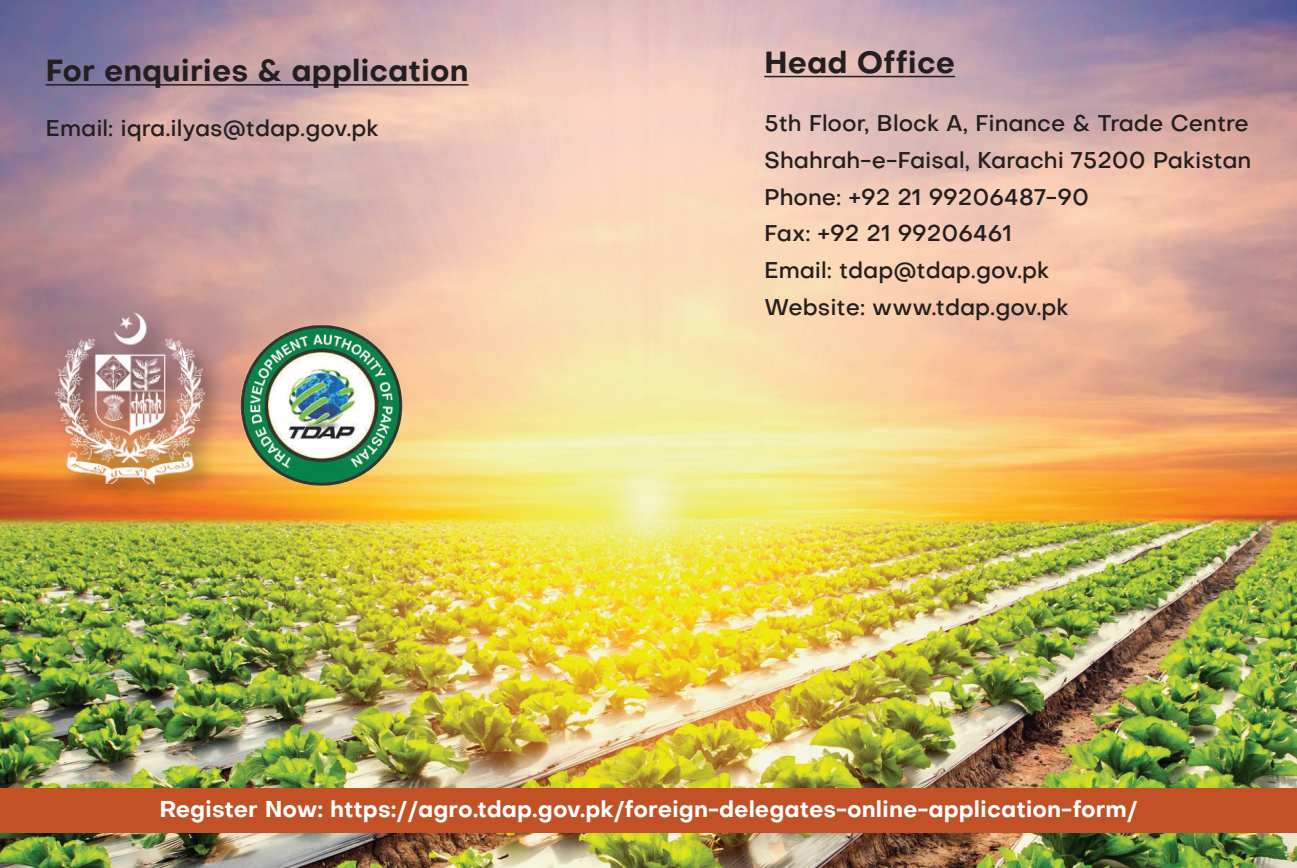
<style>
.page{position:relative;width:1297px;height:868px;background:#fff}
.page>*{position:absolute;margin:0;border:0;box-sizing:border-box;transform-origin:0 0}
.t1{font:700 30px "Objective";color:#231f20}
.t2{font:500 22.5px/36.6px "Objective";color:#231f20}
.t3{font:700 22.5px "Objective";color:#fff}
</style>
<div class="page">
<img style="left:0;top:0;width:1296px;height:867px">
<hr style="left:46px;top:84px;width:422px;height:2px;background:#231f20">
<hr style="left:764px;top:76px;width:191px;height:1px;background:#231f20">
<img style="left:238px;top:324px;width:165px;height:162px">
<img style="left:44px;top:300px;width:194px;height:217px">
<img style="left:56px;top:313px;width:149px;height:170px">
<div style="left:0;top:788px;width:1296px;height:44px;background:#c35126"></div>
<h1 class="t1" style="left:46px;top:58px;width:424px">For enquiries &amp; application</h1>
<p class="t2" style="left:46px;top:112px;width:335px">Email: iqra.ilyas@tdap.gov.pk</p>
<h1 class="t1" style="left:764px;top:50px;width:192px">Head Office</h1>
<p class="t2" style="left:764px;top:107px;width:488px">5th Floor, Block A, Finance &amp; Trade Centre<br>Shahrah-e-Faisal, Karachi 75200 Pakistan<br>Phone: +92 21 99206487-90<br>Fax: +92 21 99206461<br>Email: tdap@tdap.gov.pk<br>Website: www.tdap.gov.pk</p>
<p class="t3" style="left:159px;top:799px;width:979px">Register Now: https://agro.tdap.gov.pk/foreign-delegates-online-application-form/</p>
</div>
